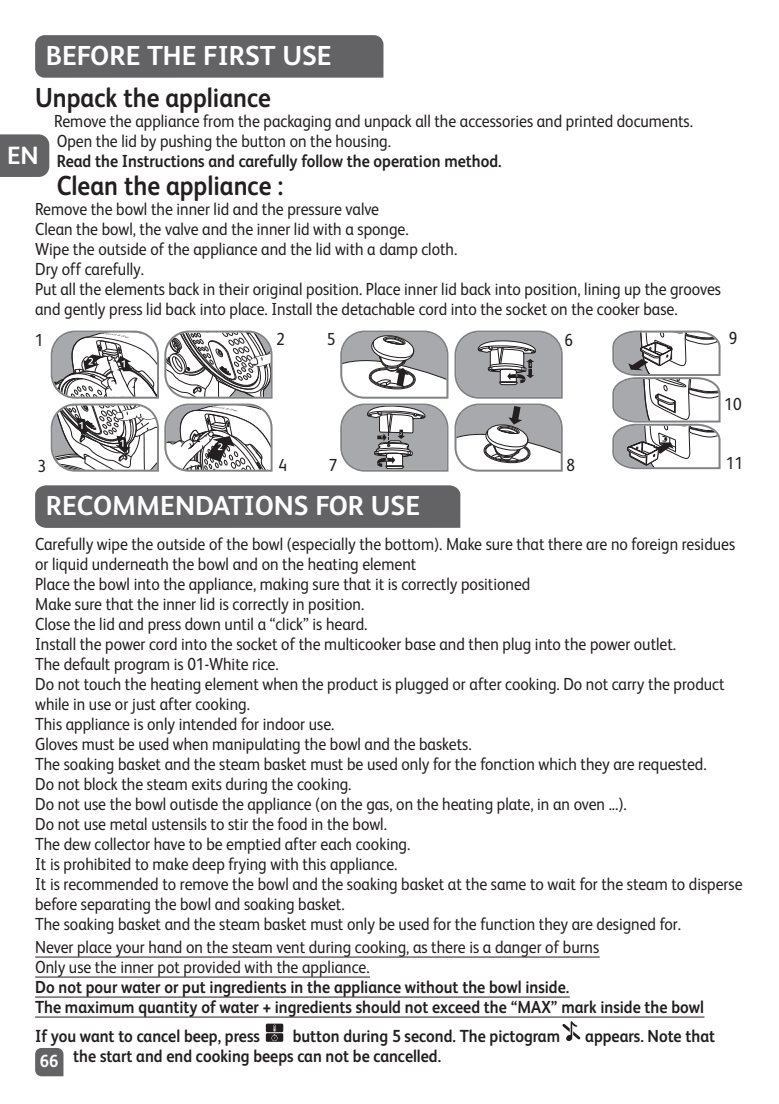
<style>
.page{position:relative;width:779px;height:1104px;background:#fff}
.page>*{position:absolute;margin:0;border:0;box-sizing:border-box;transform-origin:0 0}
.t1{font:700 27.5px "FS Albert";color:#fff}
.t2{font:700 27.5px "FS Albert";color:#231f20;scale:.9 1}
.t3{font:700 25px "FS Albert";color:#fff}
.t4{font:17.5px/20px "FS Albert";color:#231f20;scale:.9 1}
.t5{font:700 17.5px/20px "FS Albert";color:#231f20;scale:.9 1}
.t6{font:700 17.5px "FS Albert";color:#fff;scale:.95 1}
</style>
<div class="page">
<svg style="left:35px;top:1048px;width:28px;height:28px"></svg>
<div style="left:35px;top:35px;width:348px;height:43px;background:#636366"></div>
<hr style="left:35px;top:956px;width:565px;height:1px;background:#231f20">
<hr style="left:35px;top:976px;width:335px;height:1px;background:#231f20">
<hr style="left:35px;top:996px;width:535px;height:1px;background:#231f20">
<hr style="left:35px;top:1016px;width:669px;height:1px;background:#231f20">
<svg style="left:562px;top:1021px;width:18px;height:20px"></svg>
<div style="left:266px;top:1023px;width:17px;height:9px;background:#231f20"></div>
<div style="left:266px;top:1033px;width:17px;height:8px;background:#231f20"></div>
<svg style="left:270px;top:1024px;width:9px;height:17px"></svg>
<div style="left:0;top:134px;width:49px;height:43px;background:#636366"></div>
<div style="left:35px;top:485px;width:425px;height:43px;background:#636366"></div>
<svg style="left:51px;top:330px;width:222px;height:141px"></svg>
<svg style="left:340px;top:330px;width:108px;height:141px"></svg>
<svg style="left:454px;top:330px;width:109px;height:141px"></svg>
<svg style="left:612px;top:330px;width:109px;height:139px"></svg>
<h1 class="t1" style="left:46px;top:46px;width:287px">BEFORE THE FIRST USE</h1>
<h1 class="t2" style="left:35px;top:88px;width:263px">Unpack the appliance</h1>
<p class="t4" style="left:54px;top:113px;width:711px">Remove the appliance from the packaging and unpack all the accessories and printed documents.<br>Open the lid by pushing the button on the housing.</p>
<p class="t5" style="left:57px;top:153px;width:496px">Read the Instructions and carefully follow the operation method.</p>
<h1 class="t2" style="left:57px;top:176px;width:253px">Clean the appliance :</h1>
<p class="t4" style="left:35px;top:201px;width:764px">Remove the bowl the inner lid and the pressure valve<br>Clean the bowl, the valve and the inner lid with a sponge.<br>Wipe the outside of the appliance and the lid with a damp cloth.<br>Dry off carefully.<br>Put all the elements back in their original position. Place inner lid back into position, lining up the grooves and gently press lid back into place. Install the detachable cord into the socket on the cooker base.</p>
<h2 class="t3" style="left:7px;top:146px;width:33px">EN</h2>
<p class="t4" style="left:35px;top:332px;width:11px">1</p>
<p class="t4" style="left:276px;top:330px;width:11px">2</p>
<p class="t4" style="left:327px;top:331px;width:11px">5</p>
<p class="t4" style="left:565px;top:331px;width:11px">6</p>
<p class="t4" style="left:729px;top:329px;width:11px">9</p>
<p class="t4" style="left:724px;top:396px;width:21px">10</p>
<p class="t4" style="left:38px;top:457px;width:11px">3</p>
<p class="t4" style="left:278px;top:457px;width:11px">4</p>
<p class="t4" style="left:329px;top:457px;width:11px">7</p>
<p class="t4" style="left:567px;top:457px;width:11px">8</p>
<p class="t4" style="left:726px;top:454px;width:21px">11</p>
<h1 class="t1" style="left:46px;top:496px;width:376px">RECOMMENDATIONS FOR USE</h1>
<p class="t4" style="left:35px;top:536px;width:787px">Carefully wipe the outside of the bowl (especially the bottom). Make sure that there are no foreign residues or liquid underneath the bowl and on the heating element<br>Place the bowl into the appliance, making sure that it is correctly positioned<br>Make sure that the inner lid is correctly in position.<br>Close the lid and press down until a “click” is heard.<br>Install the power cord into the socket of the multicooker base and then plug into the power outlet.<br>The default program is 01-White rice.<br>Do not touch the heating element when the product is plugged or after cooking. Do not carry the product while in use or just after cooking.<br>This appliance is only intended for indoor use.<br>Gloves must be used when manipulating the bowl and the baskets.<br>The soaking basket and the steam basket must be used only for the fonction which they are requested.<br>Do not block the steam exits during the cooking.<br>Do not use the bowl outisde the appliance (on the gas, on the heating plate, in an oven ...).<br>Do not use metal ustensils to stir the food in the bowl.<br>The dew collector have to be emptied after each cooking.<br>It is prohibited to make deep frying with this appliance.<br>It is recommended to remove the bowl and the soaking basket at the same to wait for the steam to disperse before separating the bowl and soaking basket.<br>The soaking basket and the steam basket must only be used for the function they are designed for.</p>
<p class="t4" style="left:35px;top:938px;width:628px">Never place your hand on the steam vent during cooking, as there is a danger of burns<br>Only use the inner pot provided with the appliance.</p>
<p class="t5" style="left:35px;top:978px;width:745px">Do not pour water or put ingredients in the appliance without the bowl inside.<br>The maximum quantity of water + ingredients should not exceed the “MAX” mark inside the bowl</p>
<p class="t5" style="left:35px;top:1027px;width:251px">If you want to cancel beep, press</p>
<p class="t5" style="left:293px;top:1027px;width:298px">button during 5 second. The pictogram</p>
<p class="t5" style="left:585px;top:1027px;width:146px">appears. Note that</p>
<p class="t5" style="left:73px;top:1047px;width:410px">the start and end cooking beeps can not be cancelled.</p>
<p class="t6" style="left:40px;top:1054px;width:21px">66</p>
</div>
